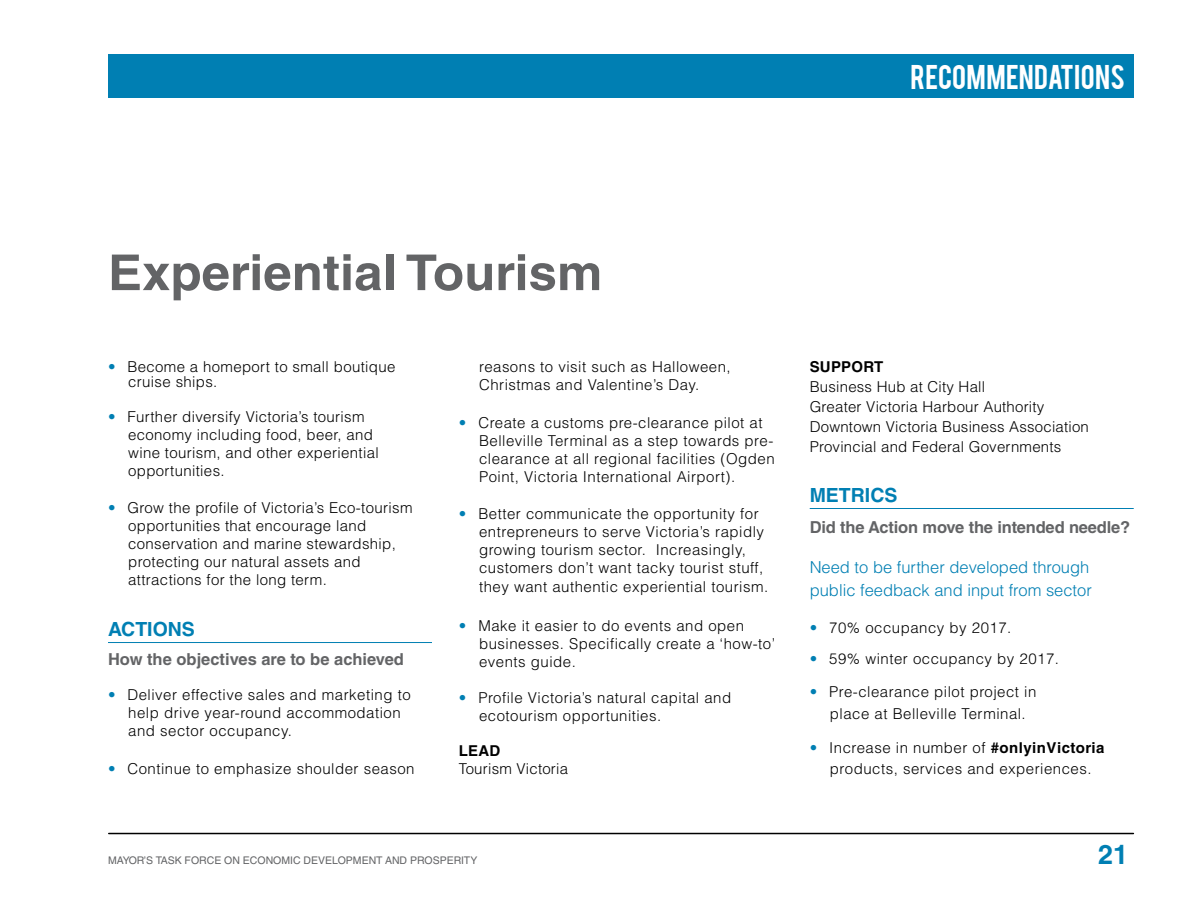
<style>
.page{position:relative;width:1188px;height:918px;background:#fff}
.page>*{position:absolute;margin:0;border:0;box-sizing:border-box;transform-origin:0 0}
.t1{font:700 49.5px "Helvetica LT Std";color:#636466}
.t2{font:27px "Bebas";letter-spacing:.01em;color:#fff}
.t3{font:700 27px "Helvetica LT Std";color:#007fb3}
.t4{font:700 19.5px "Helvetica LT Std";color:#007fb3}
.t5{font:700 16.5px "Helvetica LT Std";letter-spacing:-.01em;color:#636466}
.t6{font:300 16.5px/23px "Helvetica LT Std";color:#007fb3}
.t7{font:300 15px/18px "Helvetica LT Std";letter-spacing:.035em;color:#000}
.t8{font:300 15px/20px "Helvetica LT Std";letter-spacing:.015em;color:#000}
.t9{font:700 15px "Helvetica LT Std";letter-spacing:.015em;color:#000}
.t10{font:10.5px "Helvetica LT Std";color:#636466}
.s1{color:#007fb3}
.s2{font-weight:700}
</style>
<div class="page">
<hr style="left:109px;top:833px;width:1024px;height:1px;background:#000">
<div style="left:108px;top:54px;width:1026px;height:43px;background:#007fb3"></div>
<hr style="left:108px;top:642px;width:324px;height:1px;background:#007fb3">
<hr style="left:810px;top:508px;width:324px;height:1px;background:#007fb3">
<h2 class="t2" style="left:911px;top:57px;width:216px">RECOMMENDATIONS</h2>
<h1 class="t1" style="left:108px;top:243px;width:496px">Experiential Tourism</h1>
<p class="t7" style="left:128px;top:359px;width:269px;line-height:15px;text-indent:-20px"><span class="s1">•</span> Become a homeport to small boutique cruise ships.</p>
<p class="t7" style="left:128px;top:408px;width:252px;text-indent:-20px"><span class="s1">•</span> Further diversify Victoria’s tourism economy including food, beer, and wine tourism, and other experiential opportunities.</p>
<p class="t7" style="left:128px;top:499px;width:286px;text-indent:-20px"><span class="s1">•</span> Grow the profile of Victoria’s Eco-tourism opportunities that encourage land conservation and marine stewardship, protecting our natural assets and attractions for the long term.</p>
<h3 class="t4" style="left:108px;top:617px;width:88px">ACTIONS</h3>
<p class="t5" style="left:108px;top:649px;width:298px">How the objectives are to be achieved</p>
<p class="t7" style="left:128px;top:686px;width:284px;text-indent:-20px"><span class="s1">•</span> Deliver effective sales and marketing to help drive year-round accommodation and sector occupancy.</p>
<p class="t7" style="left:108px;top:760px;width:308px"><span class="s1">•</span> Continue to emphasize shoulder season</p>
<p class="t7" style="left:479px;top:357px;width:253px">reasons to visit such as Halloween,<br>Christmas and Valentine’s Day.</p>
<p class="t7" style="left:479px;top:414px;width:297px;text-indent:-20px"><span class="s1">•</span> Create a customs pre-clearance pilot at Belleville Terminal as a step towards pre&shy;clearance at all regional facilities (Ogden Point, Victoria International Airport).</p>
<p class="t7" style="left:479px;top:505px;width:288px;text-indent:-20px"><span class="s1">•</span> Better communicate the opportunity for entrepreneurs to serve Victoria’s rapidly growing tourism sector. Increasingly, customers don’t want tacky tourist stuff, they want authentic experiential tourism.</p>
<p class="t7" style="left:479px;top:617px;width:297px;text-indent:-20px"><span class="s1">•</span> Make it easier to do events and open businesses. Specifically create a ‘how-to’ events guide.</p>
<p class="t7" style="left:479px;top:688px;width:254px;text-indent:-20px"><span class="s1">•</span> Profile Victoria’s natural capital and ecotourism opportunities.</p>
<p class="t9" style="left:459px;top:742px;width:43px">LEAD</p>
<p class="t8" style="left:459px;top:759px;width:111px">Tourism Victoria</p>
<p class="t9" style="left:810px;top:357px;width:75px">SUPPORT</p>
<p class="t8" style="left:810px;top:376px;width:281px">Business Hub at City Hall<br>Greater Victoria Harbour Authority Downtown Victoria Business Association Provincial and Federal Governments</p>
<h3 class="t4" style="left:810px;top:483px;width:89px">METRICS</h3>
<p class="t5" style="left:810px;top:517px;width:322px">Did the Action move the intended needle?</p>
<p class="t6" style="left:810px;top:555px;width:284px">Need to be further developed through public feedback and input from sector</p>
<p class="t7" style="left:810px;top:619px;width:200px"><span class="s1">•</span> 70% occupancy by 2017.</p>
<p class="t7" style="left:810px;top:650px;width:248px"><span class="s1">•</span> 59% winter occupancy by 2017.</p>
<p class="t7" style="left:810px;top:681px;width:228px;line-height:21.5px;text-align:center"><span class="s1">•</span> Pre-clearance pilot project in place at Belleville Terminal.</p>
<p class="t7" style="left:810px;top:737px;width:296px;line-height:21.5px;text-align:center"><span class="s1">•</span> Increase in number of <span class="s2">#onlyinVictoria </span>products, services and experiences.</p>
<p class="t10" style="left:108px;top:854px;width:371px">MAYOR’S TASK FORCE ON ECONOMIC DEVELOPMENT AND PROSPERITY</p>
<h2 class="t3" style="left:1098px;top:838px;width:32px">21</h2>
</div>
